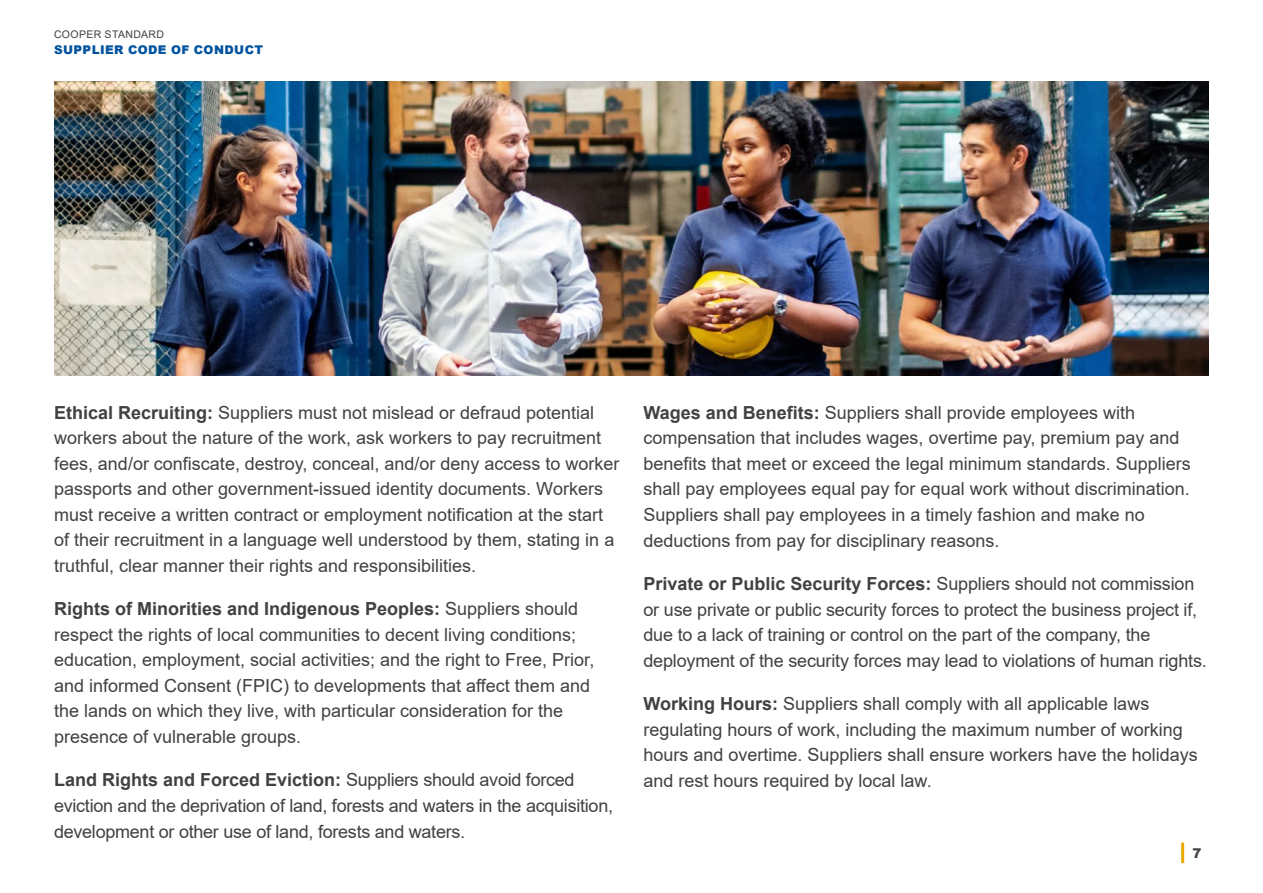
<style>
.page{position:relative;width:1263px;height:893px;background:#fff}
.page>*{position:absolute;margin:0;border:0;box-sizing:border-box;transform-origin:0 0}
.t1{font:18px/25.5px "Arial";color:#414042}
.t2{font:900 13.5px "Arial";color:#414042}
.t3{font:900 12px "Arial";letter-spacing:.035em;color:#00539f}
.t4{font:10.5px "Arial";letter-spacing:.035em;color:#414042}
.s1{font-weight:700}
</style>
<div class="page">
<hr style="left:1181px;top:842px;width:3px;height:21px;background:#eba900">
<img style="left:54px;top:81px;width:1155px;height:295px">
<p class="t4" style="left:54px;top:27px;width:112px">COOPER STANDARD</p>
<p class="t3" style="left:54px;top:41px;width:211px">SUPPLIER CODE OF CONDUCT</p>
<p class="t1" style="left:54px;top:400px;width:567px"><span class="s1">Ethical Recruiting:</span> Suppliers must not mislead or defraud potential workers about the nature of the work, ask workers to pay recruitment fees, and/or confiscate, destroy, conceal, and/or deny access to worker passports and other government-issued identity documents. Workers must receive a written contract or employment notification at the start of their recruitment in a language well understood by them, stating in a truthful, clear manner their rights and responsibilities.</p>
<p class="t1" style="left:54px;top:596px;width:542px"><span class="s1">Rights of Minorities and Indigenous Peoples:</span> Suppliers should respect the rights of local communities to decent living conditions; education, employment, social activities; and the right to Free, Prior, and informed Consent (FPIC) to developments that affect them and the lands on which they live, with particular consideration for the presence of vulnerable groups.</p>
<p class="t1" style="left:54px;top:767px;width:561px"><span class="s1">Land Rights and Forced Eviction:</span> Suppliers should avoid forced eviction and the deprivation of land, forests and waters in the acquisition, development or other use of land, forests and waters.</p>
<p class="t1" style="left:643px;top:400px;width:549px"><span class="s1">Wages and Benefits:</span> Suppliers shall provide employees with compensation that includes wages, overtime pay, premium pay and benefits that meet or exceed the legal minimum standards. Suppliers shall pay employees equal pay for equal work without discrimination.<br>Suppliers shall pay employees in a timely fashion and make no deductions from pay for disciplinary reasons.</p>
<p class="t1" style="left:643px;top:571px;width:565px"><span class="s1">Private or Public Security Forces:</span> Suppliers should not commission or use private or public security forces to protect the business project if, due to a lack of training or control on the part of the company, the deployment of the security forces may lead to violations of human rights.</p>
<p class="t1" style="left:643px;top:691px;width:556px"><span class="s1">Working Hours:</span> Suppliers shall comply with all applicable laws regulating hours of work, including the maximum number of working hours and overtime. Suppliers shall ensure workers have the holidays and rest hours required by local law.</p>
<p class="t2" style="left:1192px;top:843px;width:11px">7</p>
</div>
